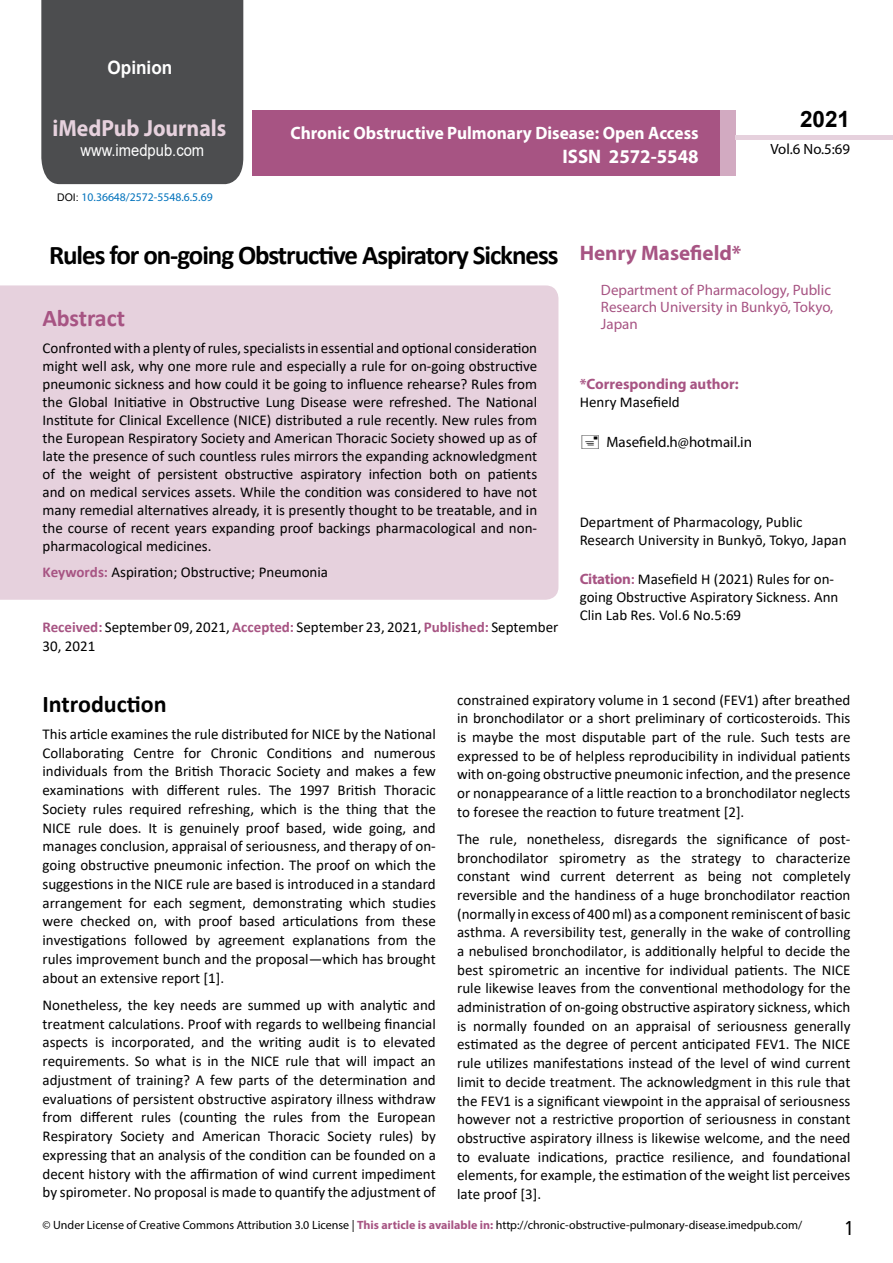
<style>
.page{position:relative;width:893px;height:1263px;background:#fff}
.page>*{position:absolute;margin:0;border:0;box-sizing:border-box;transform-origin:0 0}
.t1{font:700 27px "Calibri";letter-spacing:-.04em;color:#000}
.t2{font:25.5px "Tunga";color:#000}
.t3{font:700 24px "Calibri";color:#000}
.t4{font:700 24px "Calibri";letter-spacing:-.005em;color:#a75483}
.t5{font:700 23.4px "Myriad Pro";color:#e6d1dd;scale:.93 1}
.t6{font:700 22.5px "Arial";color:#000}
.t7{font:700 21px "Myriad Pro";color:#a75483}
.t8{font:700 19.65px "Myriad Pro";color:#fff;scale:.96 1}
.t9{font:700 18.45px "Arial";color:#fff;scale:.93 1}
.t10{font:700 18px "Myriad Pro";color:#fff;scale:.96 1}
.t11{font:16.5px "Arial";color:#fff;scale:.89 1}
.t12{font:15px/18.8px "Calibri";color:#000;text-align:justify}
.t13{font:15px/17.4px "Myriad Pro";color:#a75483}
.t14{font:15px "Myriad Pro";color:#000}
.t15{font:700 15px "Myriad Pro";color:#a75483}
.t16{font:14.85px "Myriad Pro";color:#000}
.t17{font:12px "Myriad Pro";color:#000}
.t18{font:11.7px "Myriad Pro";color:#0072bc}
.s1{font-family:"Arial";font-size:10.5px;color:#000}
.s2{font-weight:700;color:#a75483}
.s3{font-family:"Myriad Pro";font-weight:700;color:#a75483}
</style>
<div class="page">
<div style="left:252px;top:110px;width:469px;height:66px;background:#a75483"></div>
<div style="left:720px;top:110px;width:16px;height:66px;background:#d2aac1"></div>
<div style="left:41px;top:0;width:202px;height:184px;background:#4c4d4f"></div>
<div style="left:736px;top:135px;width:157px;height:5px;background:#e6d1dd"></div>
<div style="left:0;top:285px;width:558px;height:315px;background:#e6d1dd"></div>
<p class="t9" style="left:108px;top:54px;width:71px">Opinion</p>
<h3 class="t5" style="left:52px;top:113px;width:188px">iMedPub Journals</h3>
<p class="t11" style="left:80px;top:139px;width:141px">www.imedpub.com</p>
<p class="t18" style="left:57px;top:189px;width:157px"><span class="s1">DOI:</span> 10.36648/2572-5548.6.5.69</p>
<p class="t10" style="left:290px;top:121px;width:427px">Chronic Obstructive Pulmonary Disease: Open Access</p>
<h3 class="t8" style="left:563px;top:144px;width:143px">ISSN 2572-5548</h3>
<h3 class="t6" style="left:800px;top:104px;width:52px">2021</h3>
<p class="t16" style="left:770px;top:140px;width:81px">Vol.6 No.5:69</p>
<h1 class="t1" style="left:49px;top:236px;width:511px">Rules for on-going Obstructive Aspiratory Sickness</h1>
<h3 class="t4" style="left:43px;top:301px;width:84px">Abstract</h3>
<p class="t12" style="left:43px;top:338px;width:496px;line-height:18px">Confronted with a plenty of rules, specialists in essential and optional consideration might well ask, why one more rule and especially a rule for on-going obstructive pneumonic sickness and how could it be going to influence rehearse? Rules from the Global Initiative in Obstructive Lung Disease were refreshed. The National Institute for Clinical Excellence (NICE) distributed a rule recently. New rules from the European Respiratory Society and American Thoracic Society showed up as of late the presence of such countless rules mirrors the expanding acknowledgment of the weight of persistent obstructive aspiratory infection both on patients and on medical services assets. While the condition was considered to have not many remedial alternatives already, it is presently thought to be treatable, and in the course of recent years expanding proof backings pharmacological and non&shy;pharmacological medicines.</p>
<p class="t12" style="left:43px;top:562px;width:287px"><span class="s2">Keywords:</span> Aspiration; Obstructive; Pneumonia</p>
<p class="t12" style="left:43px;top:617px;width:517px"><span class="s2">Received:</span> September 09, 2021, <span class="s2">Accepted:</span> September 23, 2021, <span class="s2">Published:</span> September<br>30, 2021</p>
<h3 class="t7" style="left:580px;top:239px;width:163px">Henry Masefield*</h3>
<p class="t13" style="left:601px;top:280px;width:234px">Department of Pharmacology, Public<br>Research University in Bunkyō, Tokyo,<br>Japan</p>
<p class="t15" style="left:580px;top:374px;width:161px">*Corresponding author:</p>
<p class="t12" style="left:580px;top:392px;width:102px">Henry Masefield</p>
<p class="t14" style="left:606px;top:433px;width:147px">Masefield.h@hotmail.in</p>
<p class="t12" style="left:580px;top:512px;width:268px;line-height:18px">Department of Pharmacology, Public<br>Research University in Bunkyō, Tokyo, Japan</p>
<p class="t12" style="left:580px;top:570px;width:260px;line-height:18px;text-align:left"><span class="s3">Citation</span><span class="s2">:</span> Masefield H (2021) Rules for on&shy;going Obstructive Aspiratory Sickness. Ann<br>Clin Lab Res. Vol.6 No.5:69</p>
<h3 class="t3" style="left:43px;top:687px;width:126px">Introduction</h3>
<p class="t12" style="left:43px;top:724px;width:395px">This article examines the rule distributed for NICE by the National Collaborating Centre for Chronic Conditions and numerous individuals from the British Thoracic Society and makes a few examinations with different rules. The 1997 British Thoracic Society rules required refreshing, which is the thing that the NICE rule does. It is genuinely proof based, wide going, and manages conclusion, appraisal of seriousness, and therapy of on&shy;going obstructive pneumonic infection. The proof on which the suggestions in the NICE rule are based is introduced in a standard arrangement for each segment, demonstrating which studies were checked on, with proof based articulations from these investigations followed by agreement explanations from the rules improvement bunch and the proposal—which has brought about an extensive report [1].</p>
<p class="t12" style="left:43px;top:995px;width:395px">Nonetheless, the key needs are summed up with analytic and treatment calculations. Proof with regards to wellbeing financial aspects is incorporated, and the writing audit is to elevated requirements. So what is in the NICE rule that will impact an adjustment of training? A few parts of the determination and evaluations of persistent obstructive aspiratory illness withdraw from different rules (counting the rules from the European Respiratory Society and American Thoracic Society rules) by expressing that an analysis of the condition can be founded on a decent history with the affirmation of wind current impediment by spirometer. No proposal is made to quantify the adjustment of</p>
<p class="t12" style="left:457px;top:690px;width:395px">constrained expiratory volume in 1 second (FEV1) after breathed in bronchodilator or a short preliminary of corticosteroids. This is maybe the most disputable part of the rule. Such tests are expressed to be of helpless reproducibility in individual patients with on-going obstructive pneumonic infection, and the presence or nonappearance of a little reaction to a bronchodilator neglects to foresee the reaction to future treatment [2].</p>
<p class="t12" style="left:457px;top:829px;width:395px">The rule, nonetheless, disregards the significance of post&shy;bronchodilator spirometry as the strategy to characterize constant wind current deterrent as being not completely reversible and the handiness of a huge bronchodilator reaction (normally in excess of 400 ml) as a component reminiscent of basic asthma. A reversibility test, generally in the wake of controlling a nebulised bronchodilator, is additionally helpful to decide the best spirometric an incentive for individual patients. The NICE rule likewise leaves from the conventional methodology for the administration of on-going obstructive aspiratory sickness, which is normally founded on an appraisal of seriousness generally estimated as the degree of percent anticipated FEV1. The NICE rule utilizes manifestations instead of the level of wind current limit to decide treatment. The acknowledgment in this rule that the FEV1 is a significant viewpoint in the appraisal of seriousness however not a restrictive proportion of seriousness in constant obstructive aspiratory illness is likewise welcome, and the need to evaluate indications, practice resilience, and foundational elements, for example, the estimation of the weight list perceives late proof [3].</p>
<p class="t17" style="left:43px;top:1218px;width:761px">© Under License of Creative Commons Attribution 3.0 License | <span class="s2">This article is available in:</span> http://chronic-obstructive-pulmonary-disease.imedpub.com/</p>
<h2 class="t2" style="left:845px;top:1211px;width:9px">1</h2>
</div>
